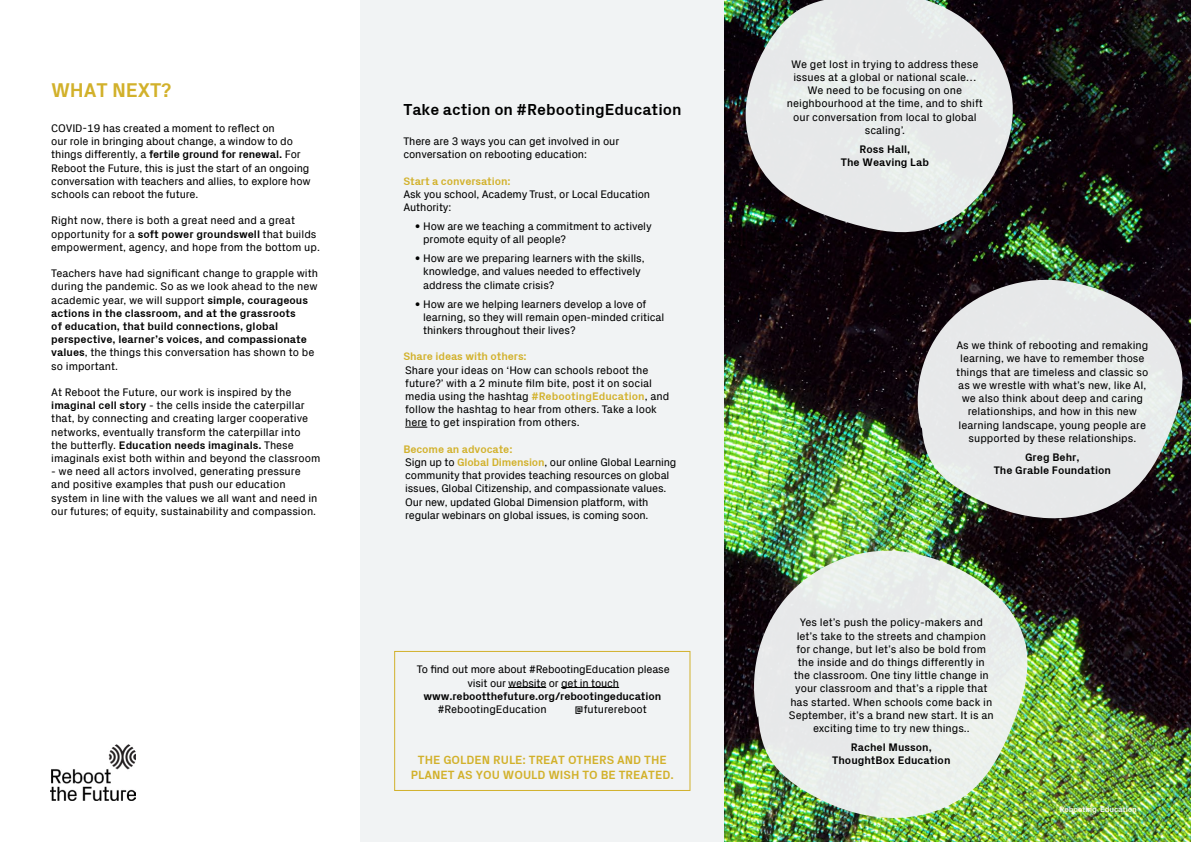
<style>
.page{position:relative;width:1191px;height:842px;background:#fff}
.page>*{position:absolute;margin:0;border:0;box-sizing:border-box;transform-origin:0 0}
.t1{font:700 20px "Px Grotesk";letter-spacing:-.01em;color:#d2b12b}
.t2{font:700 16px "Px Grotesk";color:#000}
.t3{font:700 12px/14.4px "Px Grotesk";color:#d2b12b;text-align:center}
.t4{font:11px/13.2px "Px Grotesk";color:#000}
.t5{font:700 11px/13.2px "Px Grotesk";color:#000;text-align:center}
.t6{font:700 11px "Px Grotesk";letter-spacing:-.01em;color:#d2b12b}
.t7{font:700 8px "Px Grotesk";letter-spacing:-.025em;color:#f1f3f4}
.s1{font-weight:700}
.s2{font-weight:700;color:#d2b12b}
</style>
<div class="page">
<div style="left:360px;top:0;width:364px;height:842px;background:#f1f3f4"></div>
<img style="left:724px;top:0;width:467px;height:842px">
<svg style="left:745px;top:0;width:270px;height:233px;fill:#e7e8e9"></svg>
<img style="left:748px;top:547px;width:282px;height:272px">
<svg style="left:912px;top:276px;width:273px;height:243px;fill:#e7e8e9"></svg>
<svg style="left:405px;top:427px;width:22px;height:1px"></svg>
<hr style="left:508px;top:687px;width:38px;height:1px;background:#000">
<hr style="left:561px;top:687px;width:58px;height:1px;background:#000">
<div style="left:394px;top:651px;width:296px;height:140px;border:1px solid #d2b12b"></div>
<img style="left:50px;top:744px;width:85px;height:56px">
<h1 class="t1" style="left:51px;top:79px;width:122px">WHAT NEXT?</h1>
<p class="t4" style="left:51px;top:121px;width:261px">COVID-19 has created a moment to reflect on<br>our role in bringing about change, a window to do things differently, a <span class="s1">fertile ground for renewal.</span> For Reboot the Future, this is just the start of an ongoing conversation with teachers and allies, to explore how schools can reboot the future.</p>
<p class="t4" style="left:51px;top:213px;width:270px">Right now, there is both a great need and a great opportunity for a <span class="s1">soft power groundswell</span> that builds empowerment, agency, and hope from the bottom up.</p>
<p class="t4" style="left:51px;top:266px;width:268px">Teachers have had significant change to grapple with during the pandemic. So as we look ahead to the new academic year, we will support <span class="s1">simple, courageous actions in the classroom, and at the grassroots<br>of education, that build connections, global perspective, learner’s voices, and compassionate values</span>, the things this conversation has shown to be so important.</p>
<p class="t4" style="left:51px;top:385px;width:270px">At Reboot the Future, our work is inspired by the <span class="s1">imaginal cell story</span> - the cells inside the caterpillar that, by connecting and creating larger cooperative networks, eventually transform the caterpillar into<br>the butterfly. <span class="s1">Education needs imaginals.</span> These imaginals exist both within and beyond the classroom</p>
<p class="t4" style="left:51px;top:464px;width:268px">- we need all actors involved, generating pressure and positive examples that push our education system in line with the values we all want and need in our futures; of equity, sustainability and compassion.</p>
<h2 class="t2" style="left:403px;top:100px;width:280px">Take action on #RebootingEducation</h2>
<p class="t4" style="left:403px;top:134px;width:217px">There are 3 ways you can get involved in our conversation on rebooting education:</p>
<p class="t6" style="left:403px;top:175px;width:109px">Start a conversation:</p>
<p class="t4" style="left:403px;top:187px;width:248px">Ask you school, Academy Trust, or Local Education<br>Authority:</p>
<p class="t4" style="left:423px;top:219px;width:230px;text-indent:-9px">• How are we teaching a commitment to actively promote equity of all people?</p>
<p class="t4" style="left:423px;top:251px;width:223px;text-indent:-9px">• How are we preparing learners with the skills, knowledge, and values needed to effectively address the climate crisis?</p>
<p class="t4" style="left:423px;top:296px;width:243px;text-indent:-9px">• How are we helping learners develop a love of learning, so they will remain open-minded critical thinkers throughout their lives?</p>
<p class="t6" style="left:403px;top:350px;width:125px">Share ideas with others:</p>
<p class="t4" style="left:405px;top:362px;width:266px">Share your ideas on ‘How can schools reboot the future?’ with a 2 minute film bite, post it on social media using the hashtag <span class="s2">#RebootingEducation</span>, and follow the hashtag to hear from others. Take a look here to get inspiration from others.</p>
<p class="t4" style="left:403px;top:442px;width:274px"><span class="s2">Become an advocate:<br></span>Sign up to <span class="s2">Global Dimension</span>, our online Global Learning community that provides teaching resources on global issues, Global Citizenship, and compassionate values.<br>Our new, updated Global Dimension platform, with regular webinars on global issues, is coming soon.</p>
<p class="t4" style="left:417px;top:662px;width:254px;text-align:center">To find out more about #RebootingEducation please visit our website or get in touch</p>
<p class="t5" style="left:423px;top:689px;width:239px">www.rebootthefuture.org/rebootingeducation</p>
<p class="t4" style="left:438px;top:702px;width:110px">#RebootingEducation</p>
<p class="t4" style="left:574px;top:702px;width:74px">@futurereboot</p>
<p class="t3" style="left:411px;top:753px;width:264px">THE GOLDEN RULE: TREAT OTHERS AND THE<br>PLANET AS YOU WOULD WISH TO BE TREATED.</p>
<p class="t4" style="left:787px;top:57px;width:197px;text-align:center">We get lost in trying to address these issues at a global or national scale…<br>We need to be focusing on one neighbourhood at the time, and to shift our conversation from local to global scaling’.</p>
<p class="t5" style="left:841px;top:142px;width:90px">Ross Hall,<br>The Weaving Lab</p>
<p class="t4" style="left:956px;top:338px;width:194px;text-align:center">As we think of rebooting and remaking learning, we have to remember those things that are timeless and classic so as we wrestle with what’s new, like AI, we also think about deep and caring relationships, and how in this new learning landscape, young people are supported by these relationships.</p>
<p class="t5" style="left:993px;top:450px;width:119px">Greg Behr,<br>The Grable Foundation</p>
<p class="t4" style="left:789px;top:615px;width:206px;text-align:center">Yes let’s push the policy-makers and let’s take to the streets and champion for change, but let’s also be bold from the inside and do things differently in the classroom. One tiny little change in your classroom and that’s a ripple that has started. When schools come back in September, it’s a brand new start. It is an exciting time to try new things..</p>
<p class="t5" style="left:832px;top:740px;width:120px">Rachel Musson,<br>ThoughtBox Education</p>
<p class="t7" style="left:1059px;top:804px;width:79px">Rebooting Education</p>
</div>
